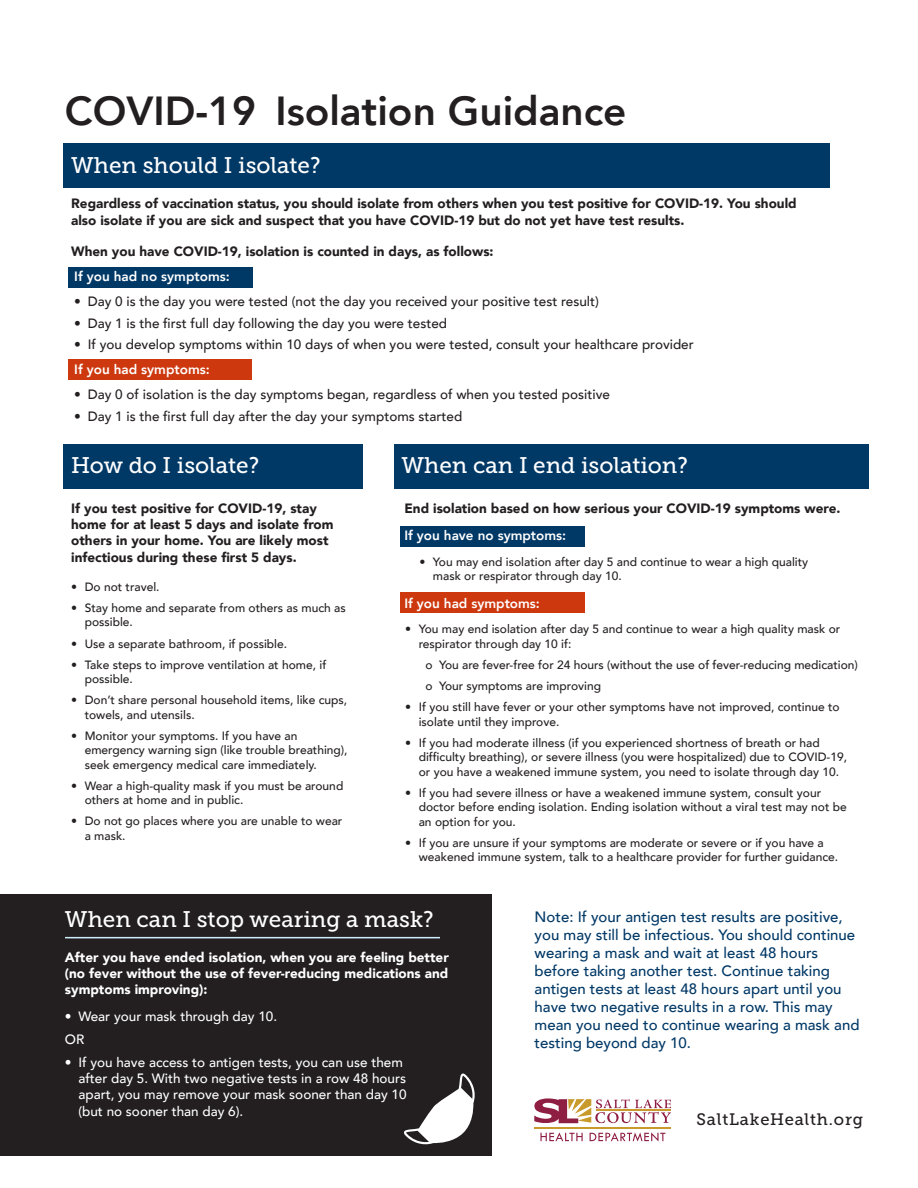
<style>
.page{position:relative;width:918px;height:1188px;background:#fff}
.page>*{position:absolute;margin:0;border:0;box-sizing:border-box;transform-origin:0 0}
.Museo_Header{font:800 40.5px "Avenir";color:#231f20}
.Museo_Sub_Header{font:22.5px "Museo Slab 500";color:#fff}
.Museo_Sub_Header-2{font:16.5px "Museo Slab 500";letter-spacing:.045em;color:#231f20}
.Avenir_10{font:500 15px/18px "Avenir";color:#003866}
.Bold_Paragraph{font:900 13.5px/16.2px "Avenir";color:#231f20}
.t1{font:500 13.5px "Avenir";color:#231f20}
.Bullet_Points{font:500 13.5px/16.2px "Avenir";color:#fff}
.Bold_Paragraph-2{font:900 13.5px/16.2px "Avenir";color:#fff;text-align:justify}
.Avenir_10-2{font:800 13.5px "Avenir";color:#fff}
.Bullet_Points-2{font:800 13.5px "Avenir";color:#fff}
.t2{font:500 12px/14.4px "Avenir";color:#231f20}
</style>
<div class="page">
<div style="left:63px;top:143px;width:766px;height:45px;background:#003866"></div>
<div style="left:0;top:894px;width:492px;height:262px;background:#231f20"></div>
<svg style="left:404px;top:1073px;width:71px;height:72px"></svg>
<div style="left:68px;top:359px;width:184px;height:21px;background:#cd380e"></div>
<div style="left:68px;top:268px;width:185px;height:20px;background:#003866"></div>
<svg style="left:535px;top:1098px;width:136px;height:25px"></svg>
<hr style="left:596px;top:1110px;width:75px;height:1px;background:#c8992b">
<hr style="left:535px;top:1128px;width:136px;height:1px;background:#c8992b">
<svg style="left:540px;top:1132px;width:43px;height:9px"></svg>
<svg style="left:590px;top:1132px;width:75px;height:9px"></svg>
<div style="left:63px;top:444px;width:299px;height:45px;background:#003866"></div>
<div style="left:394px;top:444px;width:474px;height:45px;background:#003866"></div>
<div style="left:400px;top:526px;width:185px;height:21px;background:#003866"></div>
<div style="left:400px;top:592px;width:185px;height:21px;background:#cd380e"></div>
<hr style="left:65px;top:937px;width:375px;height:1px;background:#cfedfb">
<p class="Museo_Header" style="left:65px;top:79px;width:563px">COVID-19 Isolation Guidance</p>
<p class="Museo_Sub_Header" style="left:71px;top:153px;width:251px">When should I isolate?</p>
<p class="Bold_Paragraph" style="left:71px;top:195px;width:727px">Regardless of vaccination status, you should isolate from others when you test positive for COVID-19. You should also isolate if you are sick and suspect that you have COVID-19 but do not yet have test results.</p>
<p class="Bold_Paragraph" style="left:71px;top:243px;width:424px">When you have COVID-19, isolation is counted in days, as follows:</p>
<p class="Bullet_Points-2" style="left:74px;top:266px;width:157px">If you had no symptoms:</p>
<p class="t1" style="left:74px;top:290px;width:526px">• Day 0 is the day you were tested (not the day you received your positive test result)</p>
<p class="t1" style="left:74px;top:311px;width:374px">• Day 1 is the first full day following the day you were tested</p>
<p class="t1" style="left:74px;top:333px;width:621px">• If you develop symptoms within 10 days of when you were tested, consult your healthcare provider</p>
<p class="Bullet_Points-2" style="left:74px;top:359px;width:137px">If you had symptoms:</p>
<p class="t1" style="left:74px;top:383px;width:537px">• Day 0 of isolation is the day symptoms began, regardless of when you tested positive</p>
<p class="t1" style="left:74px;top:404px;width:390px">• Day 1 is the first full day after the day your symptoms started</p>
<p class="Museo_Sub_Header" style="left:71px;top:452px;width:190px">How do I isolate?</p>
<p class="Bold_Paragraph" style="left:71px;top:500px;width:264px">If you test positive for COVID-19, stay home for at least 5 days and isolate from others in your home. You are likely most infectious during these first 5 days.</p>
<p class="t2" style="left:71px;top:579px;width:90px">• Do not travel.</p>
<p class="t2" style="left:85px;top:600px;width:263px;text-indent:-14px">• Stay home and separate from others as much as possible.</p>
<p class="t2" style="left:71px;top:636px;width:217px">• Use a separate bathroom, if possible.</p>
<p class="t2" style="left:85px;top:657px;width:243px;text-indent:-14px">• Take steps to improve ventilation at home, if possible.</p>
<p class="t2" style="left:85px;top:692px;width:264px;text-indent:-14px">• Don’t share personal household items, like cups, towels, and utensils.</p>
<p class="t2" style="left:85px;top:728px;width:264px;text-indent:-14px">• Monitor your symptoms. If you have an emergency warning sign (like trouble breathing), seek emergency medical care immediately.</p>
<p class="t2" style="left:85px;top:778px;width:260px;text-indent:-14px">• Wear a high-quality mask if you must be around others at home and in public.</p>
<p class="t2" style="left:85px;top:813px;width:259px;text-indent:-14px">• Do not go places where you are unable to wear a mask.</p>
<p class="Museo_Sub_Header" style="left:402px;top:452px;width:288px">When can I end isolation?</p>
<p class="Bold_Paragraph" style="left:404px;top:500px;width:438px">End isolation based on how serious your COVID-19 symptoms were.</p>
<p class="Avenir_10-2" style="left:404px;top:525px;width:163px">If you have no symptoms:</p>
<p class="t2" style="left:433px;top:554px;width:377px;text-indent:-14px">• You may end isolation after day 5 and continue to wear a high quality mask or respirator through day 10.</p>
<p class="Avenir_10-2" style="left:404px;top:593px;width:137px">If you had symptoms:</p>
<p class="t2" style="left:419px;top:621px;width:423px;text-indent:-14px">• You may end isolation after day 5 and continue to wear a high quality mask or respirator through day 10 if:</p>
<p class="t2" style="left:426px;top:657px;width:434px">o You are fever-free for 24 hours (without the use of fever-reducing medication)</p>
<p class="t2" style="left:426px;top:678px;width:177px">o Your symptoms are improving</p>
<p class="t2" style="left:419px;top:699px;width:422px;text-indent:-14px">• If you still have fever or your other symptoms have not improved, continue to isolate until they improve.</p>
<p class="t2" style="left:419px;top:735px;width:430px;text-indent:-14px">• If you had moderate illness (if you experienced shortness of breath or had difficulty breathing), or severe illness (you were hospitalized) due to COVID-19, or you have a weakened immune system, you need to isolate through day 10.</p>
<p class="t2" style="left:419px;top:785px;width:430px;text-indent:-14px">• If you had severe illness or have a weakened immune system, consult your doctor before ending isolation. Ending isolation without a viral test may not be an option for you.</p>
<p class="t2" style="left:419px;top:835px;width:421px;text-indent:-14px">• If you are unsure if your symptoms are moderate or severe or if you have a weakened immune system, talk to a healthcare provider for further guidance.</p>
<p class="Museo_Sub_Header" style="left:65px;top:907px;width:370px">When can I stop wearing a mask?</p>
<p class="Bold_Paragraph-2" style="left:65px;top:949px;width:385px">After you have ended isolation, when you are feeling better (no fever without the use of fever-reducing medications and symptoms improving):</p>
<p class="Bullet_Points" style="left:65px;top:1008px;width:214px">• Wear your mask through day 10.</p>
<p class="Bullet_Points" style="left:65px;top:1030px;width:21px">OR</p>
<p class="Bullet_Points" style="left:78px;top:1053px;width:330px;text-indent:-14px">• If you have access to antigen tests, you can use them after day 5. With two negative tests in a row 48 hours apart, you may remove your mask sooner than day 10 (but no sooner than day 6).</p>
<p class="Avenir_10" style="left:535px;top:907px;width:326px">Note: If your antigen test results are positive, you may still be infectious. You should continue wearing a mask and wait at least 48 hours before taking another test. Continue taking antigen tests at least 48 hours apart until you have two negative results in a row. This may mean you need to continue wearing a mask and testing beyond day 10.</p>
<p class="Museo_Sub_Header-2" style="left:697px;top:1111px;width:168px">SaltLakeHealth.org</p>
</div>
